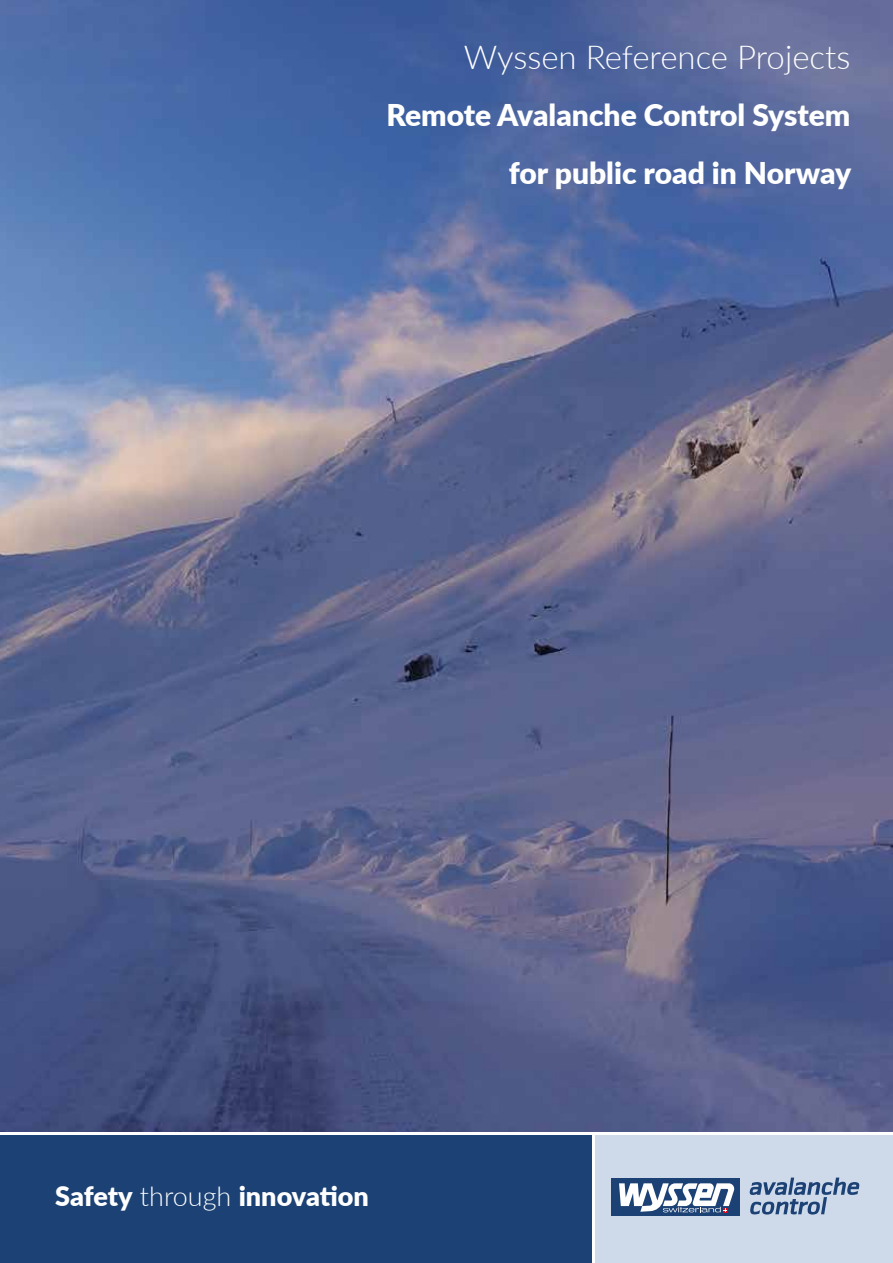
<style>
.page{position:relative;width:893px;height:1263px;background:#fff}
.page>*{position:absolute;margin:0;border:0;box-sizing:border-box;transform-origin:0 0}
.t1{font:300 33px "Lato";color:#fff}
.t2{font:900 30px/57.3px "Lato";color:#fff;text-align:right}
.t3{font:900 27px "Lato";letter-spacing:-.005em;color:#fff}
.s1{font-weight:300}
</style>
<div class="page">
<img style="left:0;top:0;width:893px;height:1131px">
<div style="left:0;top:1135px;width:591px;height:128px;background:#1b4175"></div>
<div style="left:595px;top:1135px;width:298px;height:128px;background:#cedaea"></div>
<div style="left:612px;top:1178px;width:128px;height:37px;background:#1b4175"></div>
<svg style="left:750px;top:1177px;width:109px;height:37px"></svg>
<svg style="left:619px;top:1183px;width:116px;height:29px"></svg>
<p class="t1" style="left:464px;top:34px;width:388px">Wyssen Reference Projects</p>
<p class="t2" style="left:386px;top:85px;width:466px">Remote Avalanche Control System for public road in Norway</p>
<p class="t3" style="left:55px;top:1175px;width:315px">Safety <span class="s1">through</span> innovation</p>
</div>
